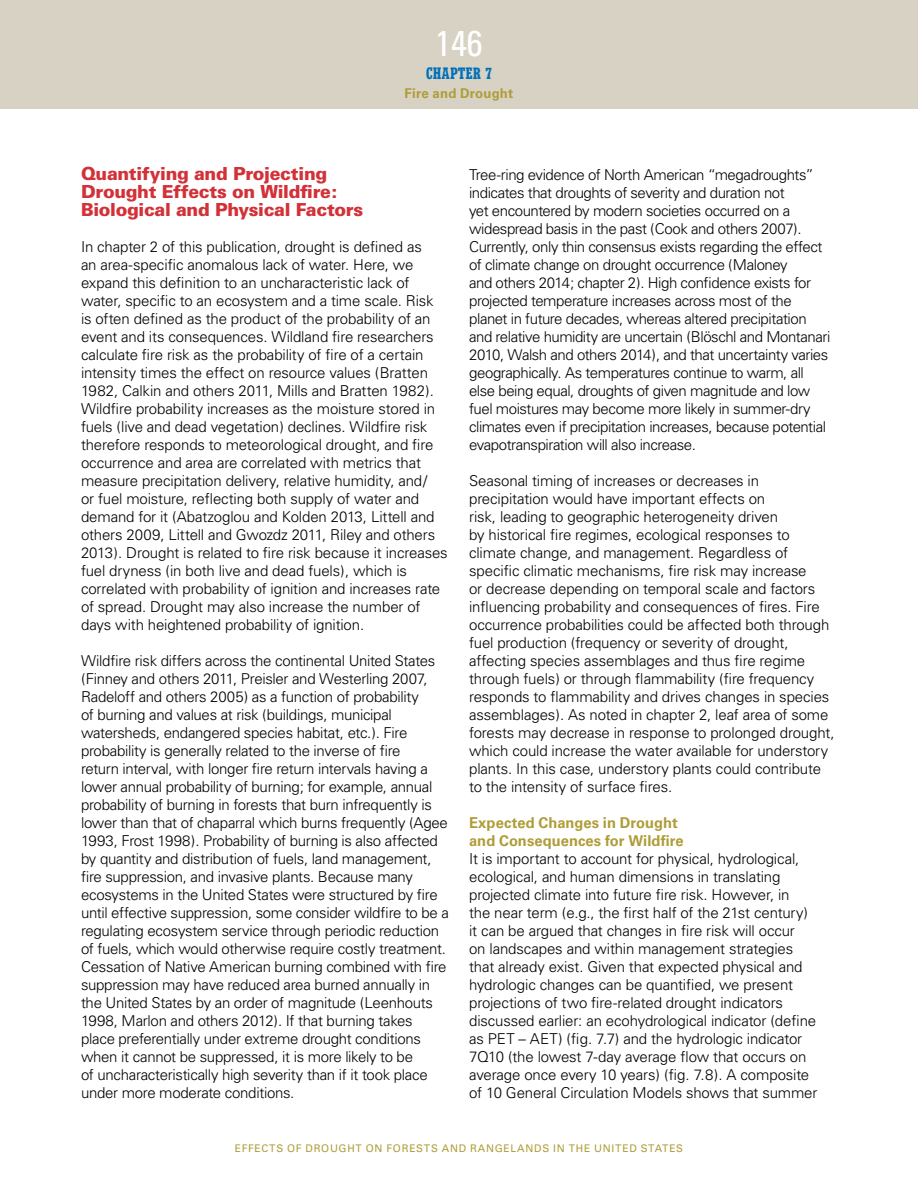
<style>
.page{position:relative;width:918px;height:1188px;background:#fff}
.page>*{position:absolute;margin:0;border:0;box-sizing:border-box;transform-origin:0 0}
.t1{font:condensed 36px "Univers";color:#fff}
.head_1{font:900 18px/18px "Univers";letter-spacing:-.02em;color:#d23138}
.t2{font:16.5px "Cutright WF";color:#0070b9}
.text{font:300 15px/18px "Univers";letter-spacing:-.015em;color:#000}
.head_2{font:700 15px "Univers";letter-spacing:.005em;color:#ae9d38}
.t3{font:700 13.5px "Univers";letter-spacing:.015em;color:#ae9d38}
.t4{font:10.5px "Univers";letter-spacing:.075em;color:#ae9d38}
</style>
<div class="page">
<div style="left:0;top:0;width:918px;height:109px;background:#d8d2c5"></div>
<h1 class="t1" style="left:435px;top:20px;width:49px">146</h1>
<p class="t2" style="left:426px;top:64px;width:67px">CHAPTER 7</p>
<p class="t3" style="left:405px;top:86px;width:110px">Fire and Drought</p>
<h4 class="head_1" style="left:81px;top:164px;width:284px">Quantifying and Projecting<br>Drought Effects on Wildfire:<br>Biological and Physical Factors</h4>
<p class="text" style="left:81px;top:238px;width:368px">In chapter 2 of this publication, drought is defined as<br>an area-specific anomalous lack of water. Here, we expand this definition to an uncharacteristic lack of water, specific to an ecosystem and a time scale. Risk is often defined as the product of the probability of an event and its consequences. Wildland fire researchers calculate fire risk as the probability of fire of a certain intensity times the effect on resource values (Bratten 1982, Calkin and others 2011, Mills and Bratten 1982).<br>Wildfire probability increases as the moisture stored in fuels (live and dead vegetation) declines. Wildfire risk therefore responds to meteorological drought, and fire occurrence and area are correlated with metrics that measure precipitation delivery, relative humidity, and/<br>or fuel moisture, reflecting both supply of water and demand for it (Abatzoglou and Kolden 2013, Littell and others 2009, Littell and Gwozdz 2011, Riley and others 2013). Drought is related to fire risk because it increases fuel dryness (in both live and dead fuels), which is correlated with probability of ignition and increases rate of spread. Drought may also increase the number of days with heightened probability of ignition.</p>
<p class="text" style="left:81px;top:652px;width:369px">Wildfire risk differs across the continental United States (Finney and others 2011, Preisler and Westerling 2007, Radeloff and others 2005) as a function of probability<br>of burning and values at risk (buildings, municipal watersheds, endangered species habitat, etc.). Fire probability is generally related to the inverse of fire<br>return interval, with longer fire return intervals having a lower annual probability of burning; for example, annual probability of burning in forests that burn infrequently is lower than that of chaparral which burns frequently (Agee 1993, Frost 1998). Probability of burning is also affected by quantity and distribution of fuels, land management, fire suppression, and invasive plants. Because many ecosystems in the United States were structured by fire until effective suppression, some consider wildfire to be a regulating ecosystem service through periodic reduction of fuels, which would otherwise require costly treatment.<br>Cessation of Native American burning combined with fire suppression may have reduced area burned annually in the United States by an order of magnitude (Leenhouts 1998, Marlon and others 2012). If that burning takes place preferentially under extreme drought conditions when it cannot be suppressed, it is more likely to be<br>of uncharacteristically high severity than if it took place under more moderate conditions.</p>
<p class="text" style="left:469px;top:166px;width:363px">Tree-ring evidence of North American “megadroughts” indicates that droughts of severity and duration not<br>yet encountered by modern societies occurred on a widespread basis in the past (Cook and others 2007).<br>Currently, only thin consensus exists regarding the effect of climate change on drought occurrence (Maloney<br>and others 2014; chapter 2). High confidence exists for projected temperature increases across most of the planet in future decades, whereas altered precipitation and relative humidity are uncertain (Blöschl and Montanari 2010, Walsh and others 2014), and that uncertainty varies geographically. As temperatures continue to warm, all else being equal, droughts of given magnitude and low fuel moistures may become more likely in summer-dry climates even if precipitation increases, because potential evapotranspiration will also increase.</p>
<p class="text" style="left:469px;top:472px;width:367px">Seasonal timing of increases or decreases in precipitation would have important effects on<br>risk, leading to geographic heterogeneity driven<br>by historical fire regimes, ecological responses to climate change, and management. Regardless of specific climatic mechanisms, fire risk may increase<br>or decrease depending on temporal scale and factors influencing probability and consequences of fires. Fire occurrence probabilities could be affected both through fuel production (frequency or severity of drought, affecting species assemblages and thus fire regime through fuels) or through flammability (fire frequency responds to flammability and drives changes in species assemblages). As noted in chapter 2, leaf area of some forests may decrease in response to prolonged drought, which could increase the water available for understory plants. In this case, understory plants could contribute to the intensity of surface fires.</p>
<h5 class="head_2" style="left:469px;top:814px;width:210px">Expected Changes in Drought</h5>
<h5 class="head_2" style="left:469px;top:832px;width:216px">and Consequences for Wildfire</h5>
<p class="text" style="left:469px;top:850px;width:350px">It is important to account for physical, hydrological, ecological, and human dimensions in translating projected climate into future fire risk. However, in<br>the near term (e.g., the first half of the 21st century) it can be argued that changes in fire risk will occur<br>on landscapes and within management strategies that already exist. Given that expected physical and hydrologic changes can be quantified, we present projections of two fire-related drought indicators discussed earlier: an ecohydrological indicator (define as PET – AET) (fig. 7.7) and the hydrologic indicator 7Q10 (the lowest 7-day average flow that occurs on average once every 10 years) (fig. 7.8). A composite of 10 General Circulation Models shows that summer</p>
<p class="t4" style="left:235px;top:1142px;width:450px">EFFECTS OF DROUGHT ON FORESTS AND RANGELANDS IN THE UNITED STATES</p>
</div>
